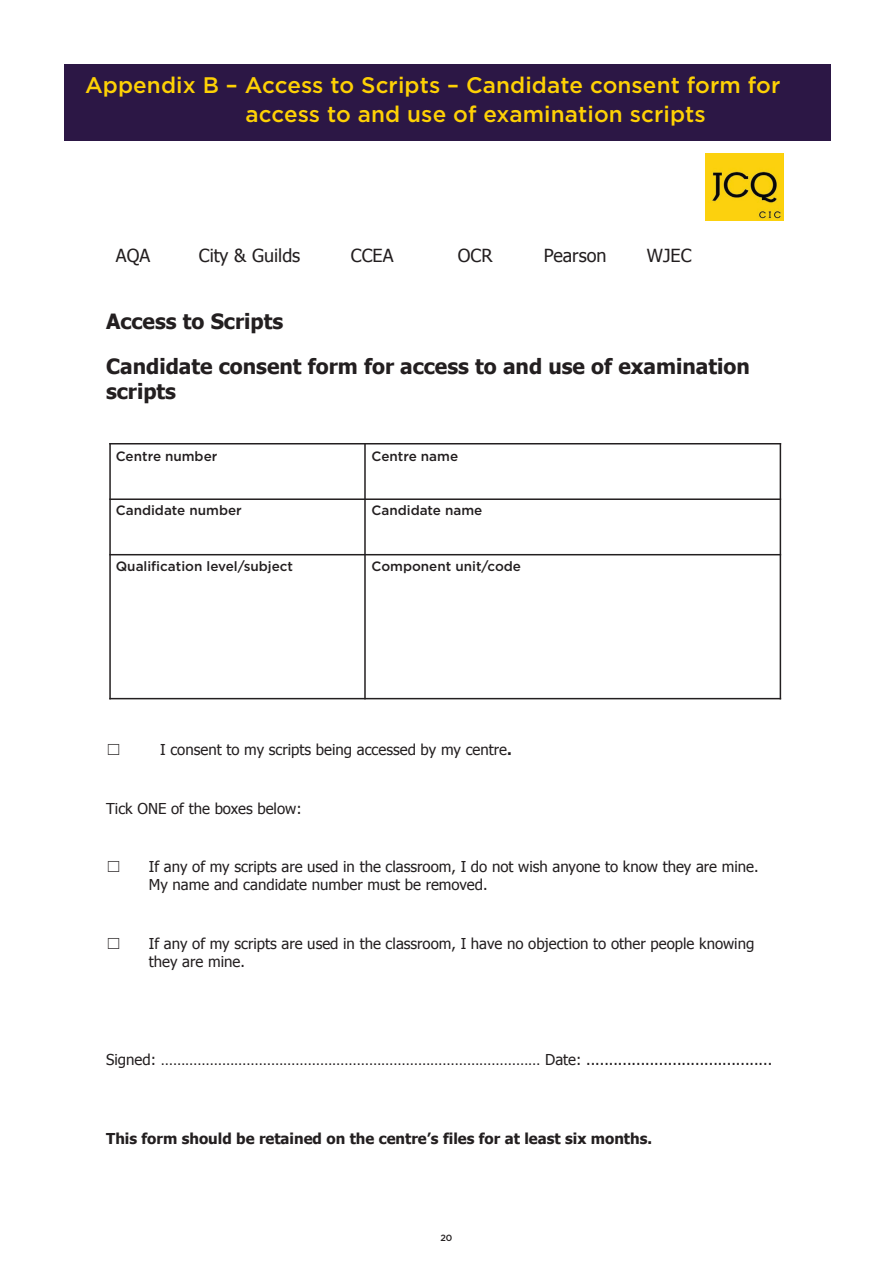
<style>
.page{position:relative;width:893px;height:1263px;background:#fff}
.page>*{position:absolute;margin:0;border:0;box-sizing:border-box;transform-origin:0 0}
.t1{font:500 22.5px/28.5px "Gotham";letter-spacing:.005em;color:#fed105}
.t2{font:700 21px/45px "Tahoma";color:#231f20}
.t3{font:18px "Tahoma";color:#231f20}
.t4{font:15px/18px "Tahoma";color:#231f20}
.t5{font:700 15px "Tahoma";color:#231f20}
.t6{font:500 13.5px "Gotham";color:#231f20}
.t7{font:500 9px "Gotham";color:#231f20}
.s1{font-weight:700}
</style>
<div class="page">
<div style="left:64px;top:64px;width:766px;height:77px;background:#2c1745"></div>
<hr style="left:109px;top:443px;width:2px;height:256px;background:#231f20">
<hr style="left:364px;top:443px;width:2px;height:256px;background:#231f20">
<hr style="left:779px;top:443px;width:2px;height:256px;background:#231f20">
<hr style="left:109px;top:443px;width:672px;height:2px;background:#231f20">
<hr style="left:109px;top:498px;width:672px;height:2px;background:#231f20">
<hr style="left:109px;top:554px;width:672px;height:1px;background:#231f20">
<hr style="left:109px;top:698px;width:672px;height:1px;background:#231f20">
<img style="left:705px;top:154px;width:79px;height:66px">
<h1 class="t1" style="left:245px;top:71px;width:536px;text-indent:-160px">Appendix B – Access to Scripts – Candidate consent form for access to and use of examination scripts</h1>
<p class="t3" style="left:116px;top:244px;width:36px">AQA</p>
<p class="t3" style="left:199px;top:244px;width:103px">City &amp; Guilds</p>
<p class="t3" style="left:351px;top:244px;width:44px">CCEA</p>
<p class="t3" style="left:458px;top:244px;width:36px">OCR</p>
<p class="t3" style="left:544px;top:244px;width:64px">Pearson</p>
<p class="t3" style="left:647px;top:244px;width:46px">WJEC</p>
<h2 class="t2" style="left:106px;top:298px;width:645px">Access to Scripts<br>Candidate consent form for access to and use of examination</h2>
<h2 class="t2" style="left:106px;top:368px;width:72px">scripts</h2>
<p class="t4" style="left:117px;top:444px;width:102px">Centre Number</p>
<p class="t4" style="left:373px;top:444px;width:88px">Centre Name</p>
<p class="t6" style="left:116px;top:449px;width:103px">Centre number</p>
<p class="t6" style="left:371px;top:449px;width:88px">Centre name</p>
<p class="t4" style="left:117px;top:499px;width:125px">Candidate Number</p>
<p class="t4" style="left:373px;top:499px;width:111px">Candidate Name</p>
<p class="t6" style="left:116px;top:503px;width:127px">Candidate number</p>
<p class="t6" style="left:371px;top:503px;width:112px">Candidate name</p>
<p class="t4" style="left:117px;top:555px;width:177px">Qualification Level/Subject</p>
<p class="t4" style="left:373px;top:555px;width:144px">Component/unit code</p>
<p class="t6" style="left:116px;top:558px;width:179px">Qualification level/subject</p>
<p class="t6" style="left:371px;top:558px;width:151px">Component unit/code</p>
<p class="t4" style="left:160px;top:740px;width:353px">I consent to my scripts being accessed by my centre<span class="s1">.</span></p>
<p class="t4" style="left:106px;top:799px;width:197px">Tick ONE of the boxes below:</p>
<p class="t4" style="left:149px;top:857px;width:611px">If any of my scripts are used in the classroom, I do not wish anyone to know they are mine.<br>My name and candidate number must be removed.</p>
<p class="t4" style="left:149px;top:934px;width:607px">If any of my scripts are used in the classroom, I have no objection to other people knowing they are mine.</p>
<p class="t4" style="left:106px;top:1051px;width:667px">Signed: ………………………………………………………………………………… Date: .........................................</p>
<p class="t5" style="left:106px;top:1129px;width:547px">This form should be retained on the centre’s files for at least six months.</p>
<p class="t7" style="left:440px;top:1233px;width:14px">20</p>
</div>
